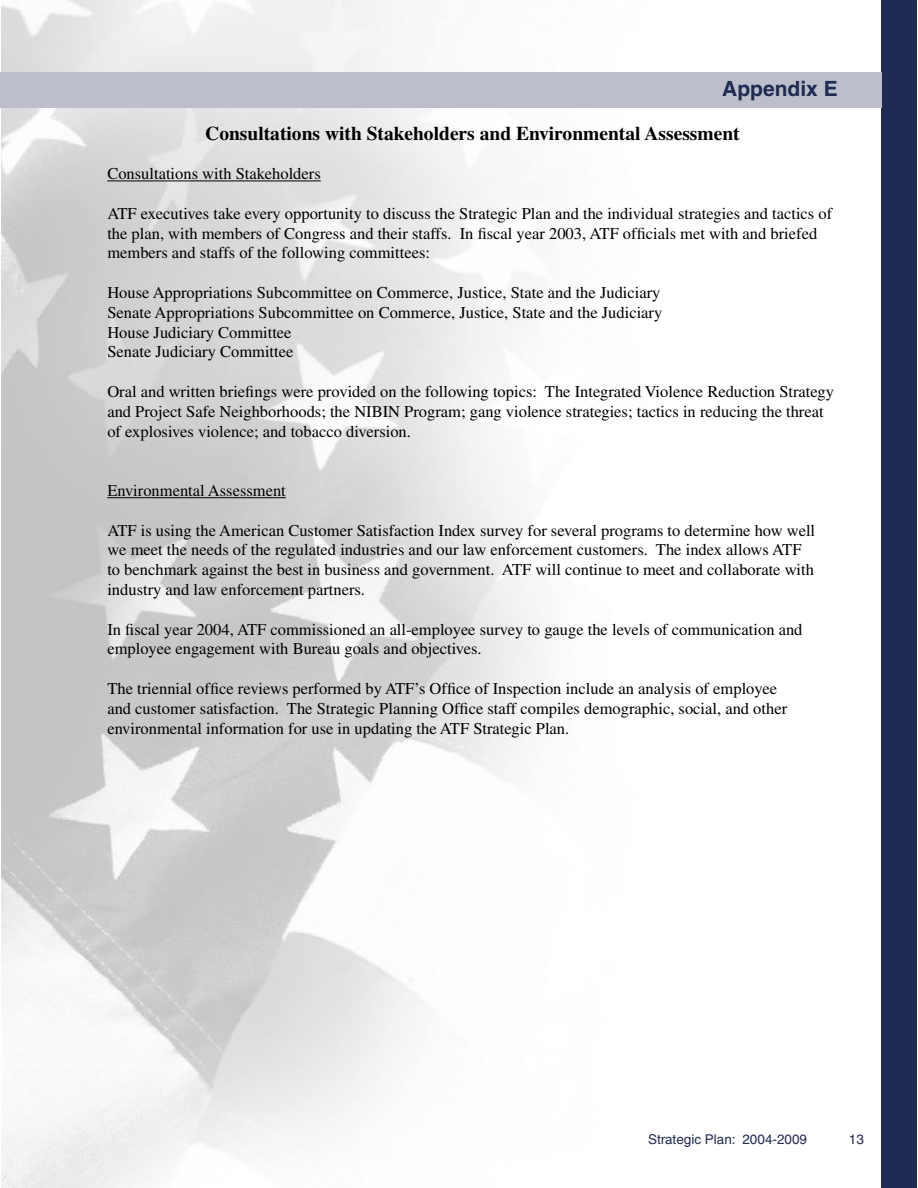
<style>
.page{position:relative;width:918px;height:1188px;background:#fff}
.page>*{position:absolute;margin:0;border:0;box-sizing:border-box;transform-origin:0 0}
.t1{font:700 21px "Helvetica";color:#202b53}
.t2{font:700 19.5px "Times";color:#000}
.t3{font:16.5px/19.8px "Times";color:#000}
.t4{font:13.5px "Helvetica";color:#202b53}
</style>
<div class="page">
<img style="left:2px;top:0;width:539px;height:1188px">
<div style="left:881px;top:0;width:35px;height:1188px;background:#202b53"></div>
<div style="left:0;top:72px;width:881px;height:36px;background:#bcbfcb"></div>
<hr style="left:107px;top:180px;width:214px;height:1px;background:#000">
<hr style="left:107px;top:497px;width:179px;height:1px;background:#000">
<p class="t1" style="left:722px;top:76px;width:117px">Appendix E</p>
<p class="t2" style="left:205px;top:121px;width:536px">Consultations with Stakeholders and Environmental Assessment</p>
<p class="t3" style="left:107px;top:164px;width:215px">Consultations with Stakeholders</p>
<p class="t3" style="left:107px;top:203px;width:726px">ATF executives take every opportunity to discuss the Strategic Plan and the individual strategies and tactics of the plan, with members of Congress and their staffs. In fiscal year 2003, ATF officials met with and briefed members and staffs of the following committees:</p>
<p class="t3" style="left:107px;top:283px;width:555px">House Appropriations Subcommittee on Commerce, Justice, State and the Judiciary</p>
<p class="t3" style="left:107px;top:302px;width:556px">Senate Appropriations Subcommittee on Commerce, Justice, State and the Judiciary</p>
<p class="t3" style="left:107px;top:322px;width:186px">House Judiciary Committee</p>
<p class="t3" style="left:107px;top:342px;width:188px">Senate Judiciary Committee</p>
<p class="t3" style="left:107px;top:382px;width:728px">Oral and written briefings were provided on the following topics: The Integrated Violence Reduction Strategy and Project Safe Neighborhoods; the NIBIN Program; gang violence strategies; tactics in reducing the threat of explosives violence; and tobacco diversion.</p>
<p class="t3" style="left:107px;top:481px;width:180px">Environmental Assessment</p>
<p class="t3" style="left:107px;top:520px;width:709px">ATF is using the American Customer Satisfaction Index survey for several programs to determine how well we meet the needs of the regulated industries and our law enforcement customers. The index allows ATF to benchmark against the best in business and government. ATF will continue to meet and collaborate with industry and law enforcement partners.</p>
<p class="t3" style="left:107px;top:619px;width:697px">In fiscal year 2004, ATF commissioned an all-employee survey to gauge the levels of communication and employee engagement with Bureau goals and objectives.</p>
<p class="t3" style="left:107px;top:679px;width:681px">The triennial office reviews performed by ATF’s Office of Inspection include an analysis of employee and customer satisfaction. The Strategic Planning Office staff compiles demographic, social, and other environmental information for use in updating the ATF Strategic Plan.</p>
<p class="t4" style="left:648px;top:1132px;width:161px">Strategic Plan: 2004-2009</p>
<p class="t4" style="left:849px;top:1132px;width:17px">13</p>
</div>
